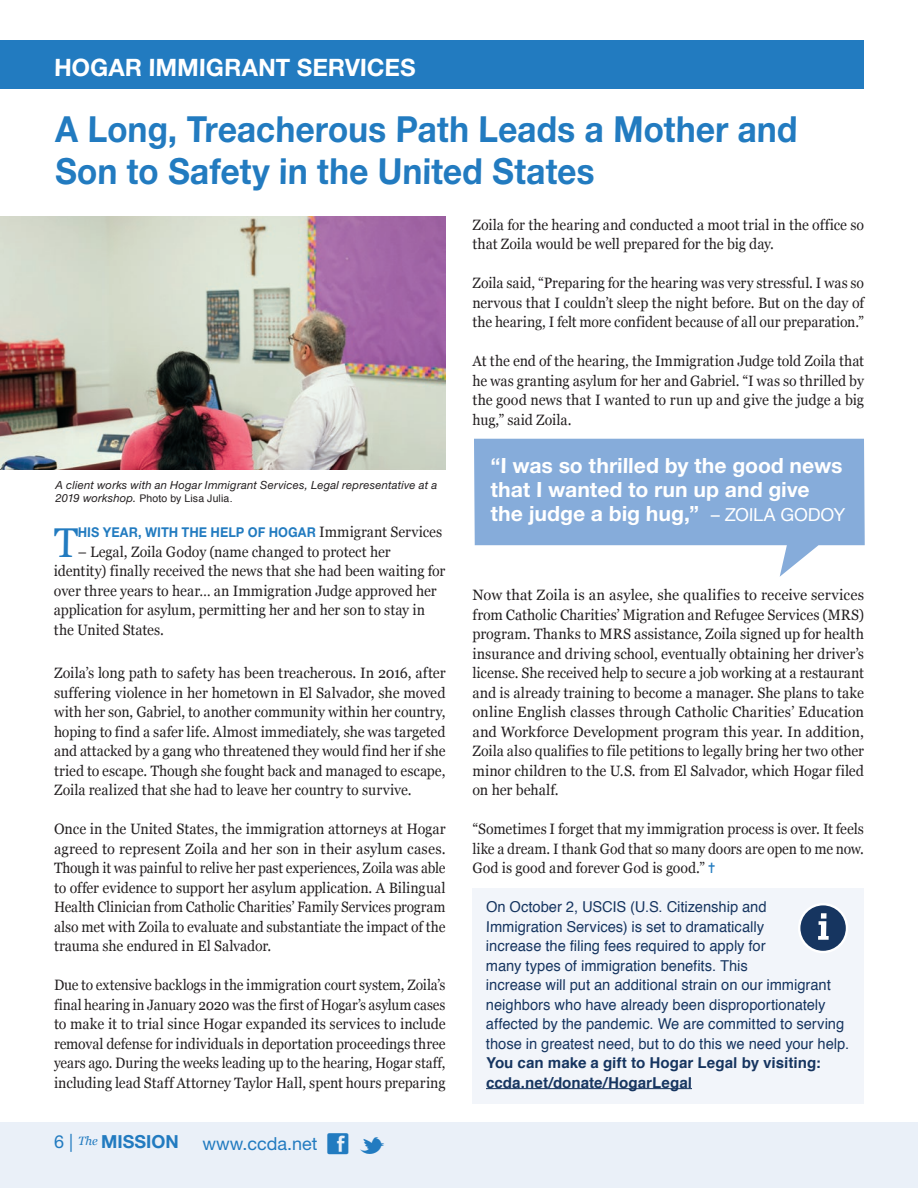
<style>
.page{position:relative;width:918px;height:1188px;background:#fff}
.page>*{position:absolute;margin:0;border:0;box-sizing:border-box;transform-origin:0 0}
.t1{font:41.7px "Georgia";color:#227bc0;scale:.93 1}
.t2{font:700 36px/42px "Helvetica Neue LT";letter-spacing:.005em;color:#227bc0;scale:.93 1}
.t3{font:700 24px "Helvetica Neue LT";color:#fff}
.t4{font:700 21px/24px "Helvetica Neue LT";color:#fff}
.t5{font:700 18px "Helvetica Neue LT";color:#227bc0}
.t6{font:18px "Helvetica Neue LT";color:#227bc0}
.t7{font:15px/19.5px "Georgia";letter-spacing:-.005em;color:#231f20;text-align:justify;scale:.94 1}
.t8{font:15px/19.5px "Georgia";letter-spacing:-.005em;color:#231f20;scale:.93 1}
.t9{font:15px/19.5px "Georgia";letter-spacing:-.005em;color:#231f20;text-align:justify}
.t10{font:15px/19.5px "Georgia";letter-spacing:-.005em;color:#231f20;text-align:justify;scale:.91 1}
.t11{font:15px/19.5px "Helvetica";color:#163560}
.t12{font:15px/19.5px "Georgia";letter-spacing:-.005em;color:#231f20;text-align:justify;scale:.92 1}
.t13{font:700 15px/19.5px "Helvetica";color:#163560}
.t14{font:700 13.5px "Helvetica Neue LT";letter-spacing:.02em;color:#227bc0;scale:.93 1}
.t15{font:italic 11.25px "Helvetica Neue LT";letter-spacing:.02em;color:#231f20}
.t16{font:10.5px "Helvetica";letter-spacing:.015em;color:#231f20}
.s1{font-family:"Helvetica Neue LT";font-style:italic;font-size:11.25px}
.s2{font-family:"Georgia";font-weight:400;font-size:15px;color:#231f20}
.s3{font-weight:400}
.s4{font-weight:400;font-size:18px}
.s5{color:#227bc0}
</style>
<div class="page">
<div style="left:0;top:1122px;width:918px;height:66px;background:#eaf0f8"></div>
<div style="left:0;top:40px;width:864px;height:49px;background:#227bc0"></div>
<div style="left:472px;top:888px;width:392px;height:216px;background:#f2f5fa"></div>
<img style="left:0;top:216px;width:446px;height:254px">
<svg style="left:474px;top:439px;width:391px;height:138px;fill:#86acda"></svg>
<hr style="left:486px;top:1088px;width:206px;height:1px;background:#163560">
<div style="left:799px;top:904px;width:48px;height:48px;background:#163560;border-radius:50%"></div>
<div style="left:798px;top:903px;width:50px;height:50px;border:2px solid #fff;border-radius:50%"></div>
<svg style="left:818px;top:913px;width:11px;height:27px"></svg>
<h3 class="t3" style="left:54px;top:52px;width:363px">HOGAR IMMIGRANT SERVICES</h3>
<h2 class="t2" style="left:55px;top:108px;width:800px">A Long, Treacherous Path Leads a Mother and<br>Son to Safety in the United States</h2>
<p class="t15" style="left:56px;top:478px;width:383px">A client works with an Hogar Immigrant Services, Legal representative at a</p>
<p class="t16" style="left:56px;top:491px;width:179px"><span class="s1">2019 workshop.</span> Photo by Lisa Julia.</p>
<h1 class="t1" style="left:54px;top:512px;width:28px">T</h1>
<p class="t14" style="left:78px;top:524px;width:394px">HIS YEAR, WITH THE HELP OF HOGAR <span class="s2">Immigrant Services</span></p>
<p class="t8" style="left:54px;top:541px;width:423px;text-indent:24px">– Legal, Zoila Godoy (name changed to protect her identity) finally received the news that she had been waiting for over three years to hear… an Immigration Judge approved her application for asylum, permitting her and her son to stay in the United States.</p>
<p class="t7" style="left:54px;top:662px;width:418px">Zoila’s long path to safety has been treacherous. In 2016, after suffering violence in her hometown in El Salvador, she moved with her son, Gabriel, to another community within her country, hoping to find a safer life. Almost immediately, she was targeted and attacked by a gang who threatened they would find her if she tried to escape. Though she fought back and managed to escape, Zoila realized that she had to leave her country to survive.</p>
<p class="t7" style="left:54px;top:818px;width:418px">Once in the United States, the immigration attorneys at Hogar agreed to represent Zoila and her son in their asylum cases.<br>Though it was painful to relive her past experiences, Zoila was able to offer evidence to support her asylum application. A Bilingual Health Clinician from Catholic Charities’ Family Services program also met with Zoila to evaluate and substantiate the impact of the trauma she endured in El Salvador.</p>
<p class="t10" style="left:54px;top:974px;width:432px">Due to extensive backlogs in the immigration court system, Zoila’s final hearing in January 2020 was the first of Hogar’s asylum cases to make it to trial since Hogar expanded its services to include removal defense for individuals in deportation proceedings three years ago. During the weeks leading up to the hearing, Hogar staff, including lead Staff Attorney Taylor Hall, spent hours preparing</p>
<p class="t5" style="left:54px;top:1131px;width:126px"><span class="s3">6 |</span> <sup>The</sup> MISSION</p>
<p class="t6" style="left:203px;top:1133px;width:116px">www.ccda.net</p>
<p class="t8" style="left:472px;top:214px;width:423px">Zoila for the hearing and conducted a moot trial in the office so that Zoila would be well prepared for the big day.</p>
<p class="t12" style="left:472px;top:272px;width:427px">Zoila said, “Preparing for the hearing was very stressful. I was so nervous that I couldn’t sleep the night before. But on the day of the hearing, I felt more confident because of all our preparation.”</p>
<p class="t8" style="left:472px;top:350px;width:423px;text-align:justify">At the end of the hearing, the Immigration Judge told Zoila that he was granting asylum for her and Gabriel. “I was so thrilled by the good news that I wanted to run up and give the judge a big hug,” said Zoila.</p>
<h3 class="t4" style="left:490px;top:453px;width:356px">“I was so thrilled by the good news that I wanted to run up and give the judge a big hug,” <span class="s4">– ZOILA GODOY</span></h3>
<p class="t9" style="left:472px;top:584px;width:393px">Now that Zoila is an asylee, she qualifies to receive services from Catholic Charities’ Migration and Refugee Services (MRS) program. Thanks to MRS assistance, Zoila signed up for health insurance and driving school, eventually obtaining her driver’s license. She received help to secure a job working at a restaurant and is already training to become a manager. She plans to take online English classes through Catholic Charities’ Education and Workforce Development program this year. In addition, Zoila also qualifies to file petitions to legally bring her two other minor children to the U.S. from El Salvador, which Hogar filed on her behalf.</p>
<p class="t8" style="left:472px;top:818px;width:423px;text-align:justify">“Sometimes I forget that my immigration process is over. It feels like a dream. I thank God that so many doors are open to me now.<br>God is good and forever God is good.” <span class="s5">✝</span></p>
<p class="t11" style="left:486px;top:897px;width:365px">On October 2, USCIS (U.S. Citizenship and<br>Immigration Services) is set to dramatically<br>increase the filing fees required to apply for<br>many types of immigration benefits. This<br>increase will put an additional strain on our immigrant neighbors who have already been disproportionately affected by the pandemic. We are committed to serving those in greatest need, but to do this we need your help.</p>
<p class="t13" style="left:486px;top:1053px;width:337px">You can make a gift to Hogar Legal by visiting: ccda.net/donate/HogarLegal</p>
</div>
